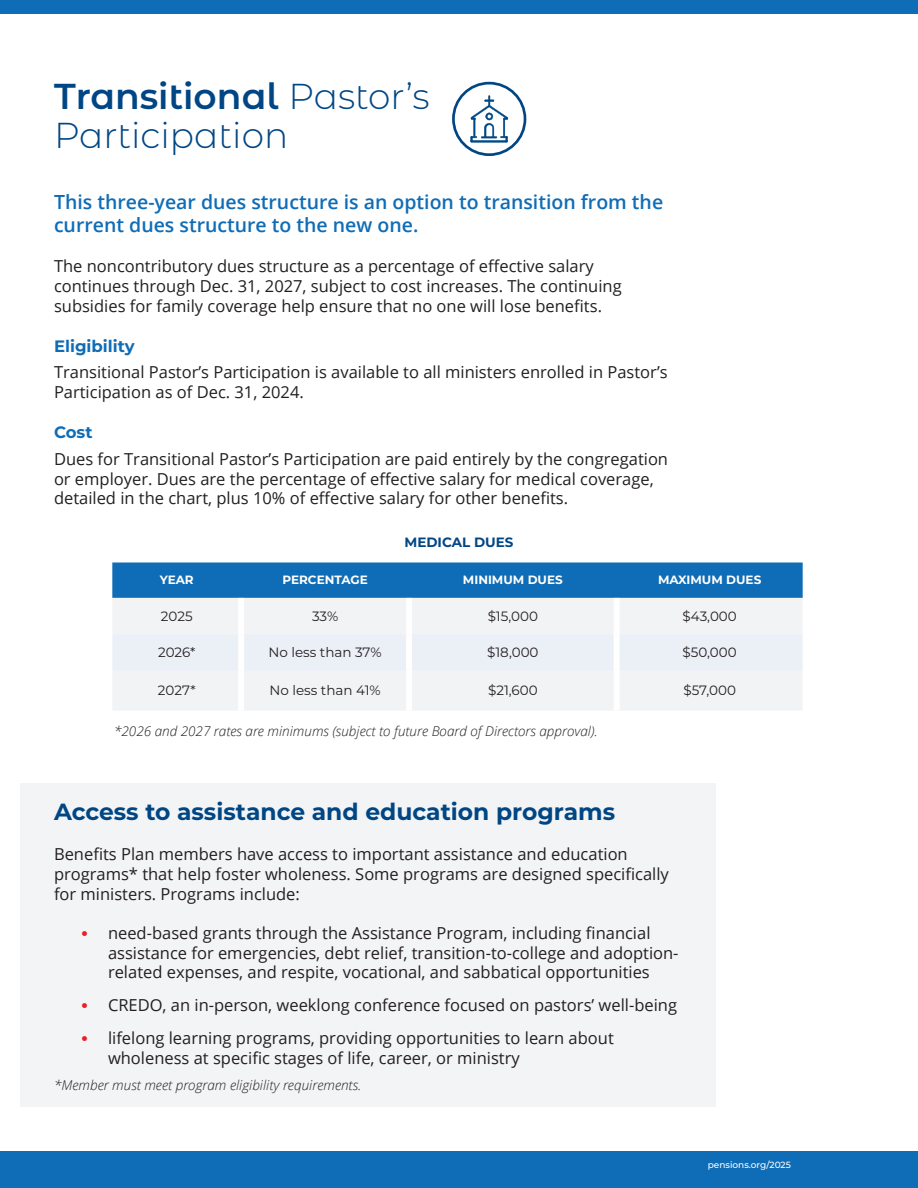
<style>
.page{position:relative;width:918px;height:1188px;background:#fff}
.page>*{position:absolute;margin:0;border:0;box-sizing:border-box;transform-origin:0 0}
.SubHead_Dark{font:300 36px/39px "Montserrat Alternates";color:#004684}
.Title_Blue_2{font:700 23.4px "Montserrat";color:#004684}
.call_out_sentence{font:600 19.5px/23.4px "Open Sans";color:#0f6cb6}
.Body_3{font:16.5px/19.8px "Open Sans";color:#231f20}
.Name1{font:700 16.5px "Montserrat";color:#0f6cb6}
.Footnote{font:italic 300 13.5px "Open Sans";color:#231f20}
.Table_Body_2{font:13.5px "Montserrat";color:#231f20}
.Chart_Title{font:700 13.5px "Montserrat";color:#004684}
.Table_body{font:13.5px "Montserrat";letter-spacing:-.005em;color:#231f20}
.t1{font:700 12px "Montserrat";color:#fff}
.t2{font:500 9px "Montserrat";color:#fff}
.s1{font-family:"Montserrat";font-weight:600}
.s2{font-weight:600}
.s3{font-family:"Montserrat";font-weight:700;font-size:19.5px;color:#ee1d23}
</style>
<div class="page">
<div style="left:0;top:0;width:918px;height:14px;background:#0f6cb6"></div>
<div style="left:0;top:1151px;width:918px;height:37px;background:#0f6cb6"></div>
<div style="left:20px;top:783px;width:696px;height:324px;background:#f2f3f4"></div>
<div style="left:112px;top:562px;width:691px;height:36px;background:#0f6cb6"></div>
<div style="left:113px;top:598px;width:689px;height:112px;background:#f2f3f4"></div>
<div style="left:112px;top:634px;width:691px;height:37px;background:#ebeff6"></div>
<div style="left:238px;top:598px;width:6px;height:36px;background:#fff"></div>
<div style="left:406px;top:634px;width:6px;height:37px;background:#fff"></div>
<div style="left:238px;top:634px;width:6px;height:37px;background:#fff"></div>
<div style="left:614px;top:634px;width:6px;height:37px;background:#fff"></div>
<div style="left:614px;top:671px;width:6px;height:40px;background:#fff"></div>
<div style="left:406px;top:671px;width:6px;height:40px;background:#fff"></div>
<div style="left:238px;top:671px;width:6px;height:40px;background:#fff"></div>
<div style="left:406px;top:598px;width:6px;height:36px;background:#fff"></div>
<div style="left:614px;top:598px;width:6px;height:36px;background:#fff"></div>
<svg style="left:470px;top:95px;width:38px;height:47px"></svg>
<div style="left:452px;top:82px;width:74px;height:74px;border:3px solid #004684;border-radius:50%"></div>
<p class="SubHead_Dark" style="left:54px;top:76px;width:377px"><span class="s1">T</span><span class="s2">ransitional</span> Pastor’s<br>Participation</p>
<p class="call_out_sentence" style="left:54px;top:190px;width:611px">This three-year dues structure is an option to transition from the current dues structure to the new one.</p>
<p class="Body_3" style="left:54px;top:256px;width:569px">The noncontributory dues structure as a percentage of effective salary continues through Dec. 31, 2027, subject to cost increases. The continuing subsidies for family coverage help ensure that no one will lose benefits.</p>
<p class="Name1" style="left:54px;top:334px;width:82px">Eligibility</p>
<p class="Body_3" style="left:54px;top:362px;width:615px">Transitional Pastor’s Participation is available to all ministers enrolled in Pastor’s<br>Participation as of Dec. 31, 2024.</p>
<p class="Name1" style="left:54px;top:421px;width:40px">Cost</p>
<p class="Body_3" style="left:54px;top:449px;width:616px">Dues for Transitional Pastor’s Participation are paid entirely by the congregation or employer. Dues are the percentage of effective salary for medical coverage, detailed in the chart, plus 10% of effective salary for other benefits.</p>
<p class="Chart_Title" style="left:404px;top:532px;width:111px">MEDICAL DUES</p>
<p class="t1" style="left:160px;top:571px;width:36px">YEAR</p>
<p class="t1" style="left:282px;top:571px;width:87px">PERCENTAGE</p>
<p class="t1" style="left:463px;top:571px;width:101px">MINIMUM DUES</p>
<p class="t1" style="left:658px;top:571px;width:105px">MAXIMUM DUES</p>
<p class="Table_Body_2" style="left:161px;top:607px;width:33px">2025</p>
<p class="Table_Body_2" style="left:312px;top:607px;width:28px">33%</p>
<p class="Table_Body_2" style="left:488px;top:607px;width:52px">$15,000</p>
<p class="Table_Body_2" style="left:683px;top:607px;width:56px">$43,000</p>
<p class="Table_body" style="left:158px;top:643px;width:39px">2026*</p>
<p class="Table_Body_2" style="left:268px;top:643px;width:115px">No less than 37%</p>
<p class="Table_Body_2" style="left:487px;top:643px;width:53px">$18,000</p>
<p class="Table_Body_2" style="left:683px;top:643px;width:56px">$50,000</p>
<p class="Table_body" style="left:158px;top:681px;width:39px">2027*</p>
<p class="Table_Body_2" style="left:269px;top:681px;width:113px">No less than 41%</p>
<p class="Table_Body_2" style="left:488px;top:681px;width:51px">$21,600</p>
<p class="Table_Body_2" style="left:683px;top:681px;width:54px">$57,000</p>
<p class="Footnote" style="left:114px;top:722px;width:485px">*2026 and 2027 rates are minimums (subject to future Board of Directors approval).</p>
<p class="Title_Blue_2" style="left:54px;top:795px;width:563px">Access to assistance and education programs</p>
<p class="Body_3" style="left:54px;top:844px;width:616px">Benefits Plan members have access to important assistance and education programs* that help foster wholeness. Some programs are designed specifically for ministers. Programs include:</p>
<p class="Body_3" style="left:108px;top:923px;width:572px;text-indent:-27px"><span class="s3">•</span> need-based grants through the Assistance Program, including financial assistance for emergencies, debt relief, transition-to-college and adoption&shy;related expenses, and respite, vocational, and sabbatical opportunities</p>
<p class="Body_3" style="left:81px;top:995px;width:598px"><span class="s3">•</span> CREDO, an in-person, weeklong conference focused on pastors’ well-being</p>
<p class="Body_3" style="left:108px;top:1028px;width:507px;text-indent:-27px"><span class="s3">•</span> lifelong learning programs, providing opportunities to learn about wholeness at specific stages of life, career, or ministry</p>
<p class="Footnote" style="left:54px;top:1076px;width:309px">*Member must meet program eligibility requirements.</p>
<p class="t2" style="left:708px;top:1159px;width:85px">pensions.org/2025</p>
</div>
